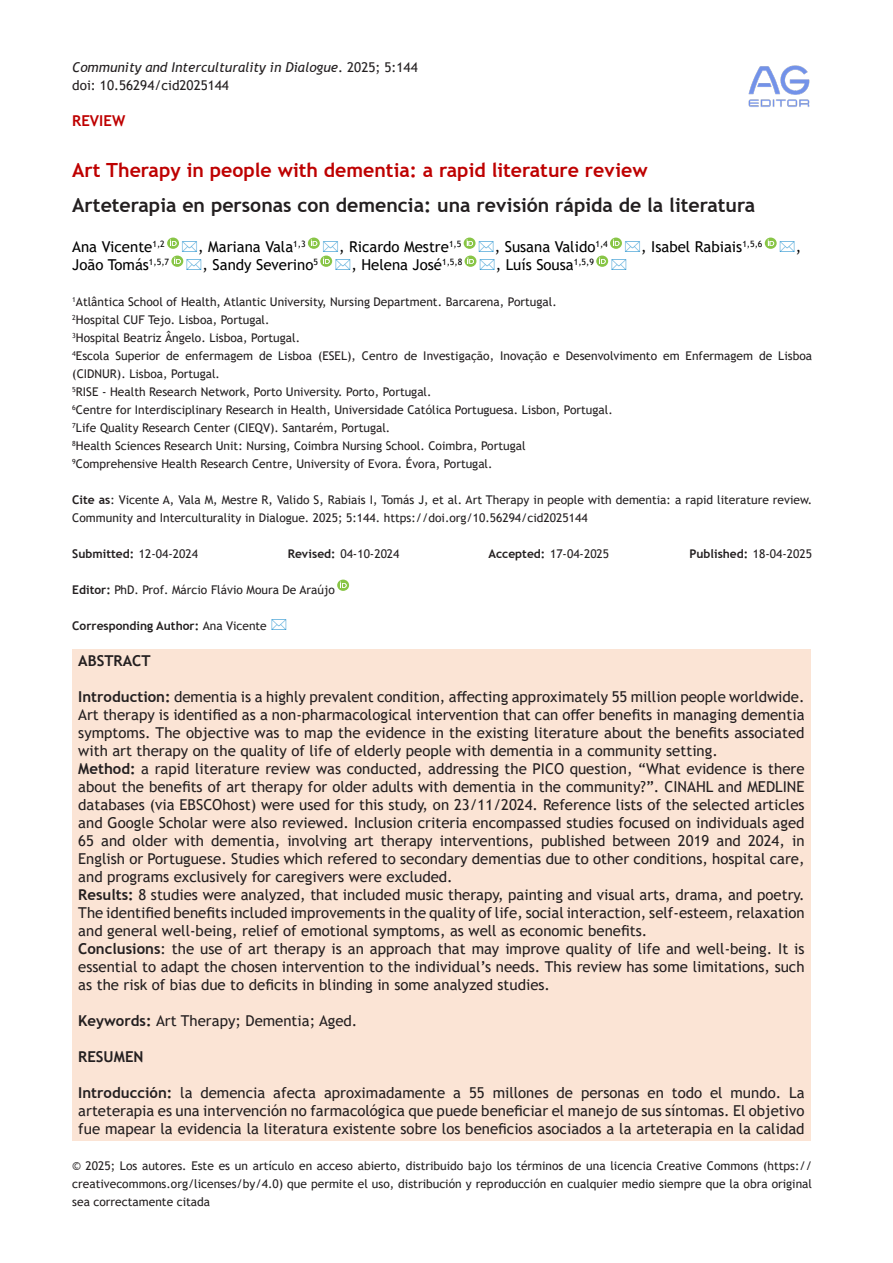
<style>
.page{position:relative;width:893px;height:1263px;background:#fff}
.page>*{position:absolute;margin:0;border:0;box-sizing:border-box;transform-origin:0 0}
.t1{font:700 19.5px "Trebuchet MS";color:#231f20}
.t2{font:700 19.5px "Trebuchet MS";color:#be0000}
.t3{font:15px/18px "Trebuchet MS";color:#231f20;text-align:justify}
.t4{font:15px "Trebuchet MS";color:#000}
.t5{font:700 15px "Trebuchet MS";color:#231f20}
.t6{font:700 15px "Trebuchet MS";color:#be0000}
.t7{font:italic 13.5px "Trebuchet MS";color:#231f20}
.t8{font:13.5px "Trebuchet MS";color:#231f20}
.t9{font:12px/18px "Trebuchet MS";color:#231f20}
.t10{font:700 12px "Trebuchet MS";color:#231f20}
.s1{font-style:normal}
.s2{font-weight:700}
.s3{font-weight:400}
</style>
<div class="page">
<div style="left:72px;top:649px;width:739px;height:491px;background:#fbe4d5"></div>
<svg style="left:337px;top:580px;width:12px;height:11px"></svg>
<img style="left:748px;top:65px;width:62px;height:42px">
<svg style="left:765px;top:238px;width:12px;height:11px"></svg>
<svg style="left:167px;top:238px;width:17px;height:29px"></svg>
<svg style="left:308px;top:238px;width:25px;height:29px"></svg>
<svg style="left:464px;top:238px;width:13px;height:29px"></svg>
<svg style="left:596px;top:238px;width:26px;height:29px"></svg>
<p class="t7" style="left:72px;top:59px;width:347px">Community and Interculturality in Dialogue<span class="s1">. 2025; 5:144</span></p>
<p class="t8" style="left:72px;top:77px;width:158px">doi: 10.56294/cid2025144</p>
<p class="t6" style="left:72px;top:111px;width:54px">REVIEW</p>
<p class="t2" style="left:72px;top:158px;width:577px">Art Therapy in people with dementia: a rapid literature review</p>
<p class="t1" style="left:72px;top:193px;width:684px">Arteterapia en personas con demencia: una revisión rápida de la literatura</p>
<p class="t4" style="left:72px;top:237px;width:94px">Ana Vicente<sup>1,2</sup></p>
<p class="t4" style="left:198px;top:237px;width:109px">, Mariana Vala<sup>1,3</sup></p>
<p class="t4" style="left:339px;top:237px;width:124px">, Ricardo Mestre<sup>1,5</sup></p>
<p class="t4" style="left:495px;top:237px;width:114px">, Susana Valido<sup>1,4</sup></p>
<p class="t4" style="left:641px;top:237px;width:123px">, Isabel Rabiais<sup>1,5,6</sup></p>
<p class="t4" style="left:796px;top:237px;width:7px">,</p>
<p class="t4" style="left:72px;top:255px;width:98px">João Tomás<sup>1,5,7</sup></p>
<p class="t4" style="left:203px;top:255px;width:117px">, Sandy Severino<sup>5</sup></p>
<p class="t4" style="left:351px;top:255px;width:112px">, Helena José<sup>1,5,8</sup></p>
<p class="t4" style="left:496px;top:255px;width:100px">, Luís Sousa<sup>1,5,9</sup></p>
<p class="t9" style="left:72px;top:293px;width:486px"><sup>1</sup>Atlântica School of Health, Atlantic University, Nursing Department. Barcarena, Portugal.</p>
<p class="t9" style="left:72px;top:311px;width:199px"><sup>2</sup>Hospital CUF Tejo. Lisboa, Portugal.</p>
<p class="t9" style="left:72px;top:329px;width:229px"><sup>3</sup>Hospital Beatriz Ângelo. Lisboa, Portugal.</p>
<p class="t9" style="left:72px;top:347px;width:741px"><sup>4</sup>Escola Superior de enfermagem de Lisboa (ESEL), Centro de Investigação, Inovação e Desenvolvimento em Enfermagem de Lisboa (CIDNUR). Lisboa, Portugal.</p>
<p class="t9" style="left:72px;top:383px;width:361px"><sup>5</sup>RISE - Health Research Network, Porto University. Porto, Portugal.</p>
<p class="t9" style="left:72px;top:401px;width:542px"><sup>6</sup>Centre for Interdisciplinary Research in Health, Universidade Católica Portuguesa. Lisbon, Portugal.</p>
<p class="t9" style="left:72px;top:419px;width:320px"><sup>7</sup>Life Quality Research Center (CIEQV). Santarém, Portugal.</p>
<p class="t9" style="left:72px;top:437px;width:455px"><sup>8</sup>Health Sciences Research Unit: Nursing, Coimbra Nursing School. Coimbra, Portugal</p>
<p class="t9" style="left:72px;top:455px;width:422px"><sup>9</sup>Comprehensive Health Research Centre, University of Evora. Évora, Portugal.</p>
<p class="t9" style="left:72px;top:491px;width:741px"><span class="s2">Cite as</span>: Vicente A, Vala M, Mestre R, Valido S, Rabiais I, Tomás J, et al. Art Therapy in people with dementia: a rapid literature review.<br>Community and Interculturality in Dialogue. 2025; 5:144. https://doi.org/10.56294/cid2025144</p>
<p class="t10" style="left:72px;top:546px;width:127px">Submitted: <span class="s3">12-04-2024</span></p>
<p class="t9" style="left:288px;top:545px;width:113px"><span class="s2">Revised:</span> 04-10-2024</p>
<p class="t9" style="left:488px;top:545px;width:122px"><span class="s2">Accepted:</span> 17-04-2025</p>
<p class="t10" style="left:689px;top:546px;width:124px">Published: <span class="s3">18-04-2025</span></p>
<p class="t9" style="left:72px;top:581px;width:264px"><span class="s2">Editor:</span> PhD. Prof. Márcio Flávio Moura De Araújo</p>
<p class="t10" style="left:72px;top:618px;width:196px">Corresponding Author: <span class="s3">Ana Vicente</span></p>
<p class="t5" style="left:78px;top:651px;width:74px">ABSTRACT</p>
<p class="t3" style="left:78px;top:688px;width:728px"><span class="s2">Introduction:</span> dementia is a highly prevalent condition, affecting approximately 55 million people worldwide.<br>Art therapy is identified as a non-pharmacological intervention that can offer benefits in managing dementia symptoms. The objective was to map the evidence in the existing literature about the benefits associated with art therapy on the quality of life of elderly people with dementia in a community setting.</p>
<p class="t3" style="left:78px;top:760px;width:728px"><span class="s2">Method:</span> a rapid literature review was conducted, addressing the PICO question, “What evidence is there about the benefits of art therapy for older adults with dementia in the community?”. CINAHL and MEDLINE databases (via EBSCOhost) were used for this study, on 23/11/2024. Reference lists of the selected articles and Google Scholar were also reviewed. Inclusion criteria encompassed studies focused on individuals aged 65 and older with dementia, involving art therapy interventions, published between 2019 and 2024, in English or Portuguese. Studies which refered to secondary dementias due to other conditions, hospital care, and programs exclusively for caregivers were excluded.</p>
<p class="t3" style="left:78px;top:886px;width:728px"><span class="s2">Results:</span> 8 studies were analyzed, that included music therapy, painting and visual arts, drama, and poetry.<br>The identified benefits included improvements in the quality of life, social interaction, self-esteem, relaxation and general well-being, relief of emotional symptoms, as well as economic benefits.</p>
<p class="t3" style="left:78px;top:940px;width:728px"><span class="s2">Conclusions</span>: the use of art therapy is an approach that may improve quality of life and well-being. It is essential to adapt the chosen intervention to the individual’s needs. This review has some limitations, such as the risk of bias due to deficits in blinding in some analyzed studies.</p>
<p class="t3" style="left:78px;top:1012px;width:281px"><span class="s2">Keywords:</span> Art Therapy; Dementia; Aged.</p>
<p class="t5" style="left:78px;top:1047px;width:67px">RESUMEN</p>
<p class="t3" style="left:78px;top:1084px;width:728px"><span class="s2">Introducción:</span> la demencia afecta aproximadamente a 55 millones de personas en todo el mundo. La arteterapia es una intervención no farmacológica que puede beneficiar el manejo de sus síntomas. El objetivo fue mapear la evidencia la literatura existente sobre los beneficios asociados a la arteterapia en la calidad</p>
<p class="t9" style="left:72px;top:1157px;width:741px;text-align:justify">© 2025; Los autores. Este es un artículo en acceso abierto, distribuido bajo los términos de una licencia Creative Commons (https:// creativecommons.org/licenses/by/4.0) que permite el uso, distribución y reproducción en cualquier medio siempre que la obra original sea correctamente citada</p>
</div>
